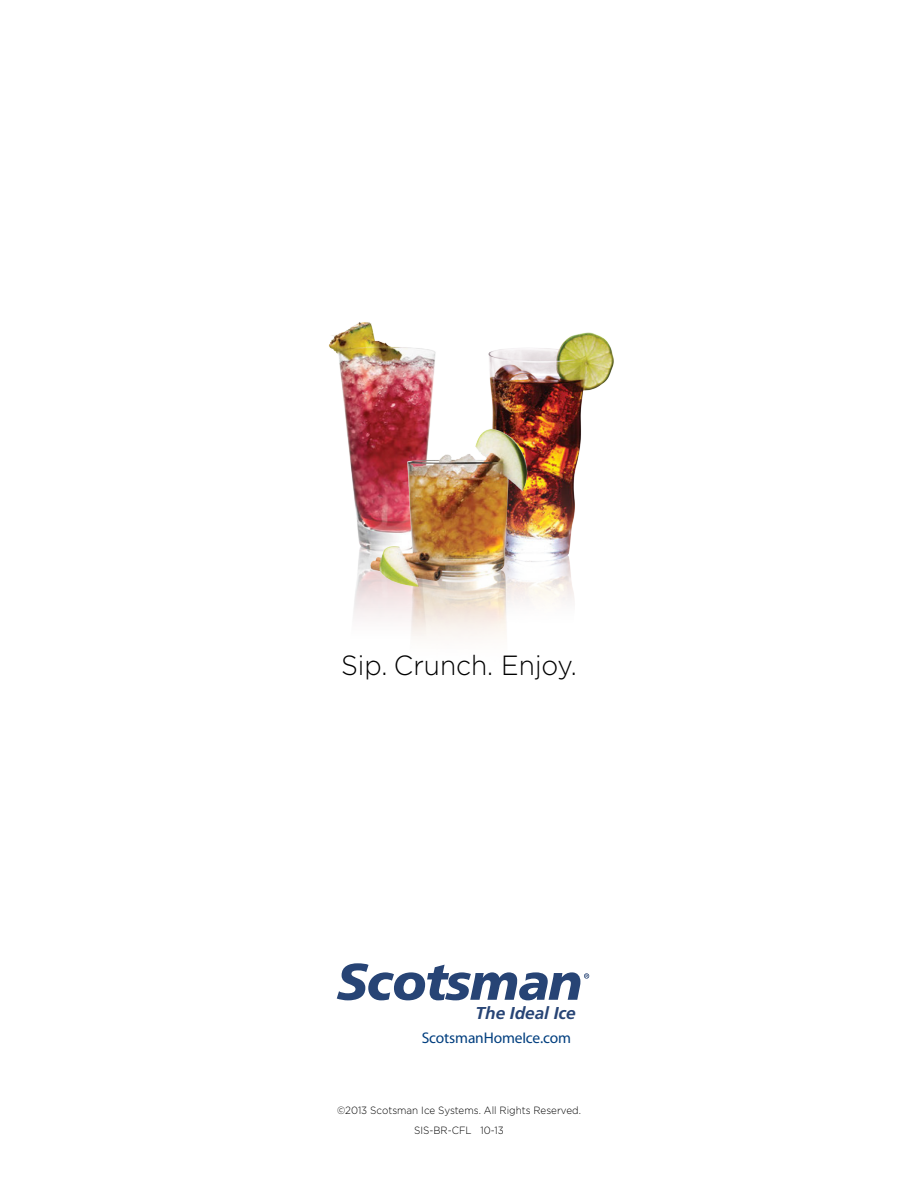
<style>
.page{position:relative;width:918px;height:1188px;background:#fff}
.page>*{position:absolute;margin:0;border:0;box-sizing:border-box;transform-origin:0 0}
.t1{font:300 27.75px "Gotham";color:#000;scale:.95 1}
.t2{font:italic 700 17.1px "Frutiger";color:#274475}
.t3{font:15.45px "Myriad Pro";letter-spacing:-.01em;color:#003e7e}
.t4{font:300 10.5px "Gotham";color:#000;scale:.94 1}
</style>
<div class="page">
<img style="left:329px;top:322px;width:107px;height:95px">
<img style="left:488px;top:332px;width:126px;height:121px">
<img style="left:345px;top:417px;width:234px;height:220px">
<svg style="left:337px;top:963px;width:252px;height:37px"></svg>
<p class="t1" style="left:341px;top:651px;width:250px">Sip. Crunch. Enjoy.</p>
<p class="t2" style="left:476px;top:1003px;width:102px">The Ideal Ice</p>
<p class="t3" style="left:422px;top:1029px;width:151px">ScotsmanHomeIce.com</p>
<p class="t4" style="left:337px;top:1105px;width:261px">©2013 Scotsman Ice Systems. All Rights Reserved.</p>
<p class="t4" style="left:414px;top:1125px;width:97px">SIS-BR-CFL 10-13</p>
</div>
